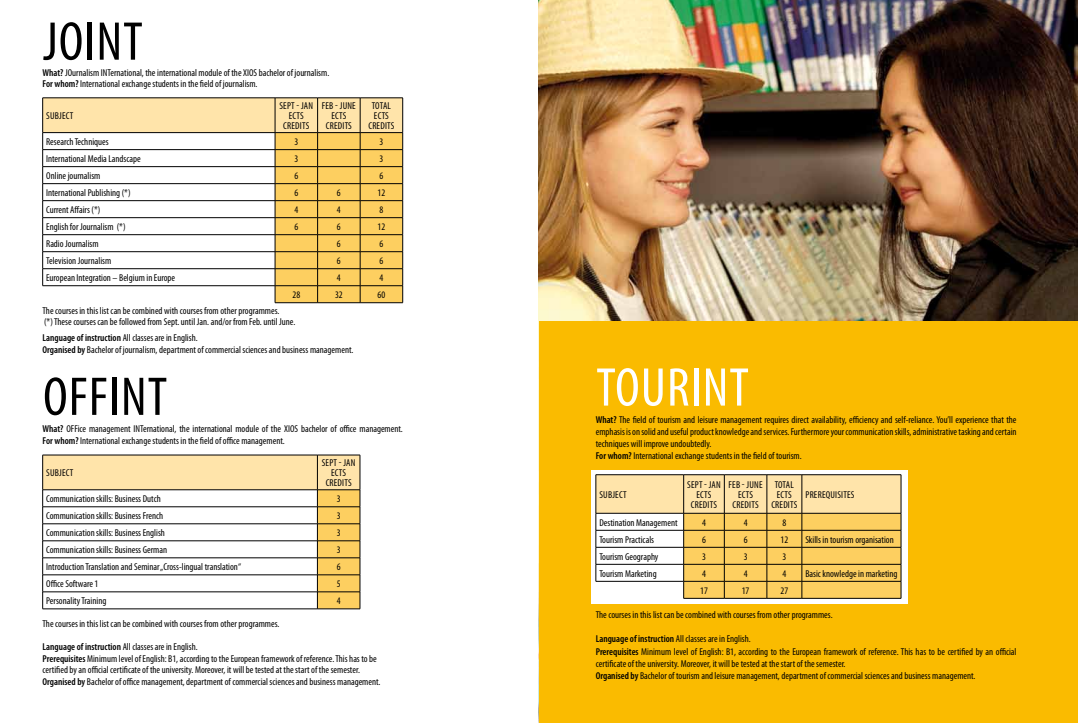
<style>
.page{position:relative;width:1078px;height:723px;background:#fff}
.page>*{position:absolute;margin:0;border:0;box-sizing:border-box;transform-origin:0 0}
.t1{font:condensed 55px "Myriad Pro";color:#000}
.t2{font:condensed 55px "Myriad Pro";color:#fff}
.t3{font:condensed 10px/12px "Myriad Pro";color:#000}
.t4{font:condensed 10px "Myriad Pro";letter-spacing:.02em;color:#000}
.s1{font-weight:600}
</style>
<div class="page">
<img style="left:539px;top:0;width:538px;height:322px">
<div style="left:539px;top:322px;width:538px;height:401px;background:#fabb00"></div>
<div style="left:591px;top:470px;width:316px;height:134px;background:#fff"></div>
<svg style="left:42px;top:98px;width:361px;height:205px"></svg>
<hr style="left:275px;top:302px;width:42px;height:1px;background:#000">
<hr style="left:317px;top:302px;width:43px;height:1px;background:#000">
<hr style="left:360px;top:302px;width:43px;height:1px;background:#000">
<svg style="left:42px;top:455px;width:319px;height:154px"></svg>
<hr style="left:43px;top:609px;width:274px;height:1px;background:#000">
<hr style="left:317px;top:609px;width:43px;height:1px;background:#000">
<hr style="left:595px;top:474px;width:88px;height:1px;background:#000">
<hr style="left:683px;top:474px;width:41px;height:1px;background:#000">
<hr style="left:724px;top:474px;width:42px;height:1px;background:#000">
<hr style="left:766px;top:474px;width:35px;height:1px;background:#000">
<hr style="left:801px;top:474px;width:99px;height:1px;background:#000">
<svg style="left:595px;top:475px;width:306px;height:123px"></svg>
<hr style="left:683px;top:598px;width:41px;height:1px;background:#000">
<hr style="left:724px;top:598px;width:42px;height:1px;background:#000">
<hr style="left:766px;top:598px;width:35px;height:1px;background:#000">
<hr style="left:801px;top:598px;width:99px;height:1px;background:#000">
<h1 class="t1" style="left:43px;top:8px;width:37px">JOINT</h1>
<p class="t3" style="left:43px;top:67px;width:288px;line-height:11px"><span class="s1">What?</span> JOurnalism INTernational, the international module of the XIOS bachelor of journalism.<br><span class="s1">For whom?</span> International exchange students in the field of journalism.</p>
<p class="t3" style="left:46px;top:110px;width:29px">Subject</p>
<p class="t3" style="left:279px;top:100px;width:35px">Sept - Jan</p>
<p class="t3" style="left:289px;top:110px;width:5px">ECTS</p>
<p class="t4" style="left:283px;top:120px;width:28px">credits</p>
<p class="t3" style="left:322px;top:100px;width:35px">Feb - June</p>
<p class="t3" style="left:331px;top:110px;width:5px">ECTS</p>
<p class="t4" style="left:326px;top:120px;width:28px">credits</p>
<p class="t3" style="left:372px;top:100px;width:21px">Total</p>
<p class="t3" style="left:374px;top:110px;width:5px">ECTS</p>
<p class="t4" style="left:368px;top:120px;width:28px">credits</p>
<p class="t3" style="left:46px;top:135px;width:64px">Research Techniques</p>
<p class="t3" style="left:294px;top:135px;width:5px">3</p>
<p class="t3" style="left:379px;top:135px;width:5px">3</p>
<p class="t3" style="left:46px;top:152px;width:96px">International Media Landscape</p>
<p class="t3" style="left:294px;top:152px;width:5px">3</p>
<p class="t3" style="left:379px;top:152px;width:5px">3</p>
<p class="t3" style="left:46px;top:169px;width:56px">Online journalism</p>
<p class="t3" style="left:294px;top:169px;width:5px">6</p>
<p class="t3" style="left:379px;top:169px;width:5px">6</p>
<p class="t3" style="left:46px;top:186px;width:86px">International Publishing (*)</p>
<p class="t3" style="left:294px;top:186px;width:5px">6</p>
<p class="t3" style="left:337px;top:186px;width:5px">6</p>
<p class="t3" style="left:377px;top:186px;width:9px">12</p>
<p class="t3" style="left:46px;top:203px;width:56px">Current Affairs (*)</p>
<p class="t3" style="left:294px;top:203px;width:5px">4</p>
<p class="t3" style="left:337px;top:203px;width:5px">4</p>
<p class="t3" style="left:379px;top:203px;width:5px">8</p>
<p class="t3" style="left:46px;top:220px;width:81px">English for Journalism (*)</p>
<p class="t3" style="left:294px;top:220px;width:5px">6</p>
<p class="t3" style="left:337px;top:220px;width:5px">6</p>
<p class="t3" style="left:377px;top:220px;width:9px">12</p>
<p class="t3" style="left:46px;top:237px;width:54px">Radio Journalism</p>
<p class="t3" style="left:337px;top:237px;width:5px">6</p>
<p class="t3" style="left:379px;top:237px;width:5px">6</p>
<p class="t3" style="left:46px;top:254px;width:67px">Television Journalism</p>
<p class="t3" style="left:337px;top:254px;width:5px">6</p>
<p class="t3" style="left:379px;top:254px;width:5px">6</p>
<p class="t3" style="left:46px;top:271px;width:130px">European Integration – Belgium in Europe</p>
<p class="t3" style="left:337px;top:271px;width:5px">4</p>
<p class="t3" style="left:379px;top:271px;width:5px">4</p>
<p class="t3" style="left:292px;top:289px;width:9px">28</p>
<p class="t3" style="left:335px;top:289px;width:9px">32</p>
<p class="t3" style="left:377px;top:289px;width:9px">60</p>
<p class="t3" style="left:43px;top:305px;width:254px;line-height:11px">The courses in this list can be combined with courses from other programmes.<br>(*) These courses can be followed from Sept. until Jan. and/or from Feb. until June.</p>
<p class="t3" style="left:43px;top:331px;width:312px"><span class="s1">Language of instruction</span> All classes are in English.<br><span class="s1">Organised by</span> Bachelor of journalism, department of commercial sciences and business management.</p>
<h1 class="t1" style="left:43px;top:363px;width:22px">OFFINT</h1>
<p class="t3" style="left:43px;top:422px;width:246px"><span class="s1">What?</span> OFFice management INTernational, the international module of the XIOS</p>
<p class="t3" style="left:301px;top:422px;width:103px">bachelor of office management.</p>
<p class="t3" style="left:43px;top:434px;width:243px"><span class="s1">For whom?</span> International exchange students in the field of office management.</p>
<p class="t3" style="left:46px;top:467px;width:29px">Subject</p>
<p class="t3" style="left:322px;top:457px;width:35px">Sept - Jan</p>
<p class="t3" style="left:331px;top:467px;width:5px">ECTS</p>
<p class="t4" style="left:325px;top:477px;width:28px">credits</p>
<p class="t3" style="left:46px;top:492px;width:116px">Communication skills: Business Dutch</p>
<p class="t3" style="left:337px;top:492px;width:5px">3</p>
<p class="t3" style="left:46px;top:510px;width:118px">Communication skills: Business French</p>
<p class="t3" style="left:337px;top:510px;width:5px">3</p>
<p class="t3" style="left:46px;top:527px;width:120px">Communication skills: Business English</p>
<p class="t3" style="left:337px;top:527px;width:5px">3</p>
<p class="t3" style="left:46px;top:544px;width:122px">Communication skills: Business German</p>
<p class="t3" style="left:337px;top:544px;width:5px">3</p>
<p class="t3" style="left:46px;top:561px;width:196px">Introduction Translation and Seminar „Cross-lingual translation“</p>
<p class="t3" style="left:337px;top:561px;width:5px">6</p>
<p class="t3" style="left:46px;top:578px;width:54px">OfficeSoftware1</p>
<p class="t3" style="left:337px;top:578px;width:5px">5</p>
<p class="t3" style="left:46px;top:595px;width:62px">Personality Training</p>
<p class="t3" style="left:337px;top:595px;width:5px">4</p>
<p class="t3" style="left:43px;top:617px;width:238px">The courses in this list can be combined with courses from other programmes.</p>
<p class="t3" style="left:43px;top:640px;width:336px"><span class="s1">Language of instruction</span> All classes are in English.<br><span class="s1">Prerequisites</span> Minimum level of English: B1, according to the European framework of reference.This has to be</p>
<p class="t3" style="left:43px;top:663px;width:339px">certified by an official certificate of the university. Moreover, it will be tested at the start of the semester.<br><span class="s1">Organised by</span> Bachelor of office management, department of commercial sciences and business management.</p>
<h1 class="t2" style="left:596px;top:354px;width:23px">TOURINT</h1>
<p class="t3" style="left:595px;top:413px;width:422px"><span class="s1">What?</span> The field of tourism and leisure management requires direct availability, efficiency and self-reliance. You’ll experience that the emphasis is on solid and useful product knowledge and services. Furthermore your communication skills, administrative tasking and certain techniques will improve undoubtedly.<br><span class="s1">For whom?</span> International exchange students in the field of tourism.</p>
<p class="t3" style="left:599px;top:488px;width:29px">Subject</p>
<p class="t3" style="left:774px;top:478px;width:21px">Total</p>
<p class="t3" style="left:776px;top:488px;width:5px">ECTS</p>
<p class="t4" style="left:771px;top:498px;width:28px">credits</p>
<p class="t3" style="left:687px;top:478px;width:35px">Sept - Jan</p>
<p class="t3" style="left:696px;top:488px;width:5px">ECTS</p>
<p class="t4" style="left:690px;top:498px;width:28px">credits</p>
<p class="t3" style="left:728px;top:478px;width:35px">Feb - June</p>
<p class="t3" style="left:738px;top:488px;width:5px">ECTS</p>
<p class="t4" style="left:732px;top:498px;width:28px">credits</p>
<p class="t4" style="left:805px;top:488px;width:50px">Prerequisites</p>
<p class="t3" style="left:599px;top:516px;width:80px">Destination Management</p>
<p class="t3" style="left:702px;top:516px;width:5px">4</p>
<p class="t3" style="left:743px;top:516px;width:5px">4</p>
<p class="t3" style="left:782px;top:516px;width:5px">8</p>
<p class="t3" style="left:599px;top:533px;width:56px">Tourism Practicals</p>
<p class="t3" style="left:702px;top:533px;width:5px">6</p>
<p class="t3" style="left:743px;top:533px;width:5px">6</p>
<p class="t3" style="left:780px;top:533px;width:9px">12</p>
<p class="t3" style="left:805px;top:533px;width:90px">Skills in tourism organisation</p>
<p class="t3" style="left:599px;top:550px;width:61px">Tourism Geography</p>
<p class="t3" style="left:702px;top:550px;width:5px">3</p>
<p class="t3" style="left:743px;top:550px;width:5px">3</p>
<p class="t3" style="left:782px;top:550px;width:5px">3</p>
<p class="t3" style="left:599px;top:567px;width:59px">Tourism Marketing</p>
<p class="t3" style="left:702px;top:567px;width:5px">4</p>
<p class="t3" style="left:743px;top:567px;width:5px">4</p>
<p class="t3" style="left:782px;top:567px;width:5px">4</p>
<p class="t3" style="left:805px;top:567px;width:94px">Basic knowledge in marketing</p>
<p class="t3" style="left:700px;top:584px;width:9px">17</p>
<p class="t3" style="left:741px;top:584px;width:9px">17</p>
<p class="t3" style="left:780px;top:584px;width:9px">27</p>
<p class="t3" style="left:595px;top:609px;width:238px">The courses in this list can be combined with courses from other programmes.</p>
<p class="t3" style="left:595px;top:633px;width:422px"><span class="s1">Language of instruction</span> All classes are in English.<br><span class="s1">Prerequisites</span> Minimum level of English: B1, according to the European framework of reference. This has to be certified by an official certificate of the university. Moreover, it will be tested at the start of the semester.<br><span class="s1">Organised by</span> Bachelor of tourism and leisure management, department of commercial sciences and business management.</p>
</div>
